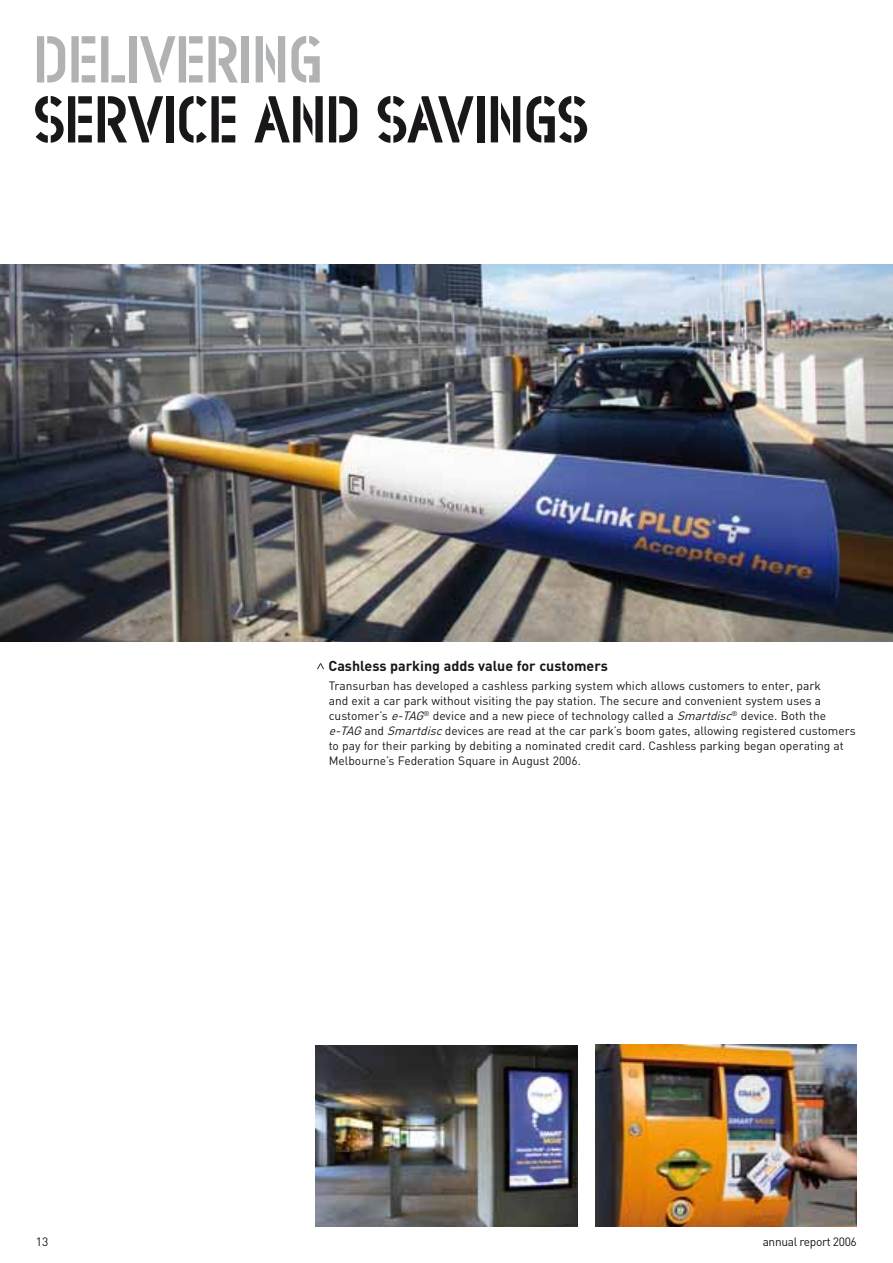
<style>
.page{position:relative;width:893px;height:1263px;background:#fff}
.page>*{position:absolute;margin:0;border:0;box-sizing:border-box;transform-origin:0 0}
.t1{font:75px "Min Stencil";color:#1a171b}
.t2{font:75px "Min Stencil";color:#b1b2b4}
.t3{font:700 14.25px "DIN";color:#1a171b}
.t4{font:12px/15px "DIN";color:#1a171b}
.t5{font:12px "DIN";letter-spacing:-.03em;color:#1a171b}
.s1{font-style:italic}
</style>
<div class="page">
<svg style="left:317px;top:663px;width:7px;height:6px"></svg>
<img style="left:316px;top:1045px;width:261px;height:182px">
<img style="left:596px;top:1045px;width:261px;height:182px">
<img style="left:1px;top:264px;width:892px;height:377px">
<h1 class="t2" style="left:34px;top:36px;width:290px">DELIVERING</h1>
<h1 class="t1" style="left:34px;top:96px;width:556px">SERVICE AND SAVINGS</h1>
<p class="t3" style="left:329px;top:660px;width:281px">Cashless parking adds value for customers</p>
<p class="t4" style="left:329px;top:679px;width:528px">Transurban has developed a cashless parking system which allows customers to enter, park<br>and exit a car park without visiting the pay station. The secure and convenient system uses a customer’s <span class="s1">e-TAG</span><sup>®</sup> device and a new piece of technology called a <span class="s1">Smartdisc</span><sup>®</sup> device. Both the <span class="s1">e-TAG</span> and <span class="s1">Smartdisc</span> devices are read at the car park’s boom gates, allowing registered customers to pay for their parking by debiting a nominated credit card. Cashless parking began operating at Melbourne’s Federation Square in August 2006.</p>
<p class="t4" style="left:36px;top:1235px;width:14px">13</p>
<p class="t5" style="left:763px;top:1237px;width:96px">annual report 2006</p>
</div>
